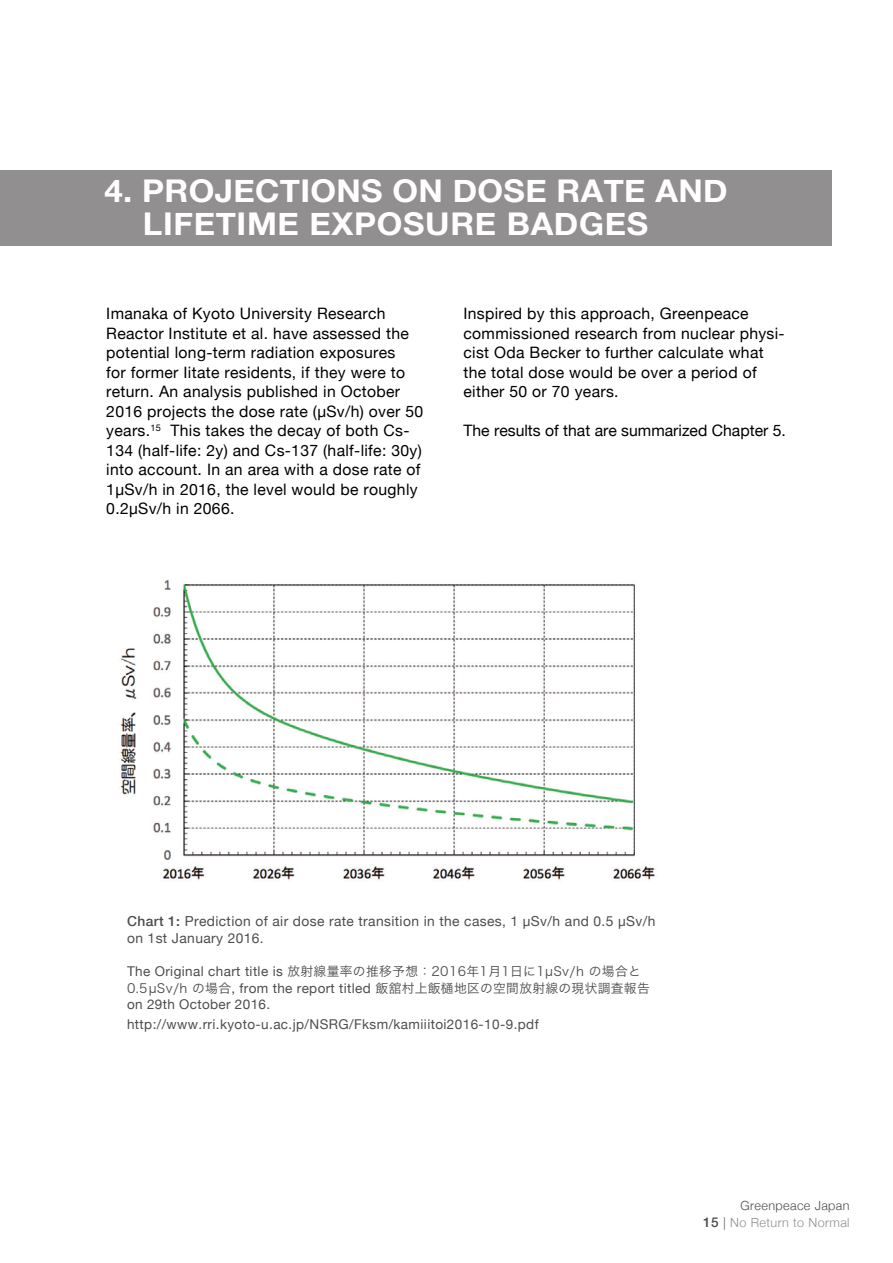
<style>
.page{position:relative;width:893px;height:1263px;background:#fff}
.page>*{position:absolute;margin:0;border:0;box-sizing:border-box;transform-origin:0 0}
.t1{font:700 31.35px/33px "Helvetica Neue";letter-spacing:.015em;color:#fff;scale:1.05 1}
.t2{font:15.75px/19.5px "Helvetica Neue";letter-spacing:.02em;color:#000}
.t3{font:15.75px "Helvetica Neue";color:#000}
.t4{font:13.8px/16.5px "Helvetica Neue";letter-spacing:.03em;color:#4d4d4f}
.t5{font:13.5px/19.5px "Helvetica Neue";letter-spacing:.03em;color:#4d4d4f}
.t6{font:12.75px/16.8px "Hira Kaku Pro W3";letter-spacing:.03em;color:#4d4d4f}
.t7{font:300 12.6px/16.5px "Helvetica Neue";letter-spacing:.03em;color:#918f90;text-align:right}
.s1{font-weight:500}
.s2{font-family:"Helvetica Neue";font-size:13.5px}
.s3{color:#4d4d4f}
.s4{font-weight:500;font-size:13.5px;color:#4d4d4f}
.s5{font-size:12.75px;color:#58595b}
</style>
<div class="page">
<div style="left:0;top:170px;width:831px;height:75px;background:#918f90"></div>
<img style="left:120px;top:580px;width:535px;height:300px">
<h1 class="t1" style="left:143px;top:175px;width:558px;text-indent:-38px">4. PROJECTIONS ON DOSE RATE AND<br>LIFETIME EXPOSURE BADGES</h1>
<p class="t2" style="left:106px;top:305px;width:318px">Imanaka of Kyoto University Research Reactor Institute et al. have assessed the potential long-term radiation exposures<br>for former Iitate residents, if they were to return. An analysis published in October 2016 projects the dose rate (µSv/h) over 50 years.<sup>15</sup> This takes the decay of both Cs-134 (half-life: 2y) and Cs-137 (half-life: 30y) into account. In an area with a dose rate of 1µSv/h in 2016, the level would be roughly 0.2µSv/h in 2066.</p>
<p class="t2" style="left:463px;top:305px;width:323px">Inspired by this approach, Greenpeace commissioned research from nuclear physi&shy;cist Oda Becker to further calculate what the total dose would be over a period of either 50 or 70 years.</p>
<p class="t3" style="left:463px;top:419px;width:324px">The results of that are summarized Chapter 5.</p>
<p class="t4" style="left:127px;top:914px;width:530px"><span class="s1">Chart 1:</span> Prediction of air dose rate transition in the cases, 1 µSv/h and 0.5 µSv/h on 1st January 2016.</p>
<p class="t6" style="left:127px;top:962px;width:524px"><span class="s2">The Original chart title is</span> 放射線量率の推移予想：2016年1月1日に1µSv/h の場合と<br>0.5µSv/h の場合<span class="s2">, from the report titled</span> 飯舘村上飯樋地区の空間放射線の現状調査報告</p>
<p class="t5" style="left:127px;top:996px;width:413px">on 29th October 2016. http://www.rri.kyoto-u.ac.jp/NSRG/Fksm/kamiiitoi2016-10-9.pdf</p>
<p class="t7" style="left:703px;top:1197px;width:148px"><span class="s3">Greenpeace Japan<br></span><span class="s4">15</span> <span class="s5">|</span> No Return to Normal</p>
</div>
